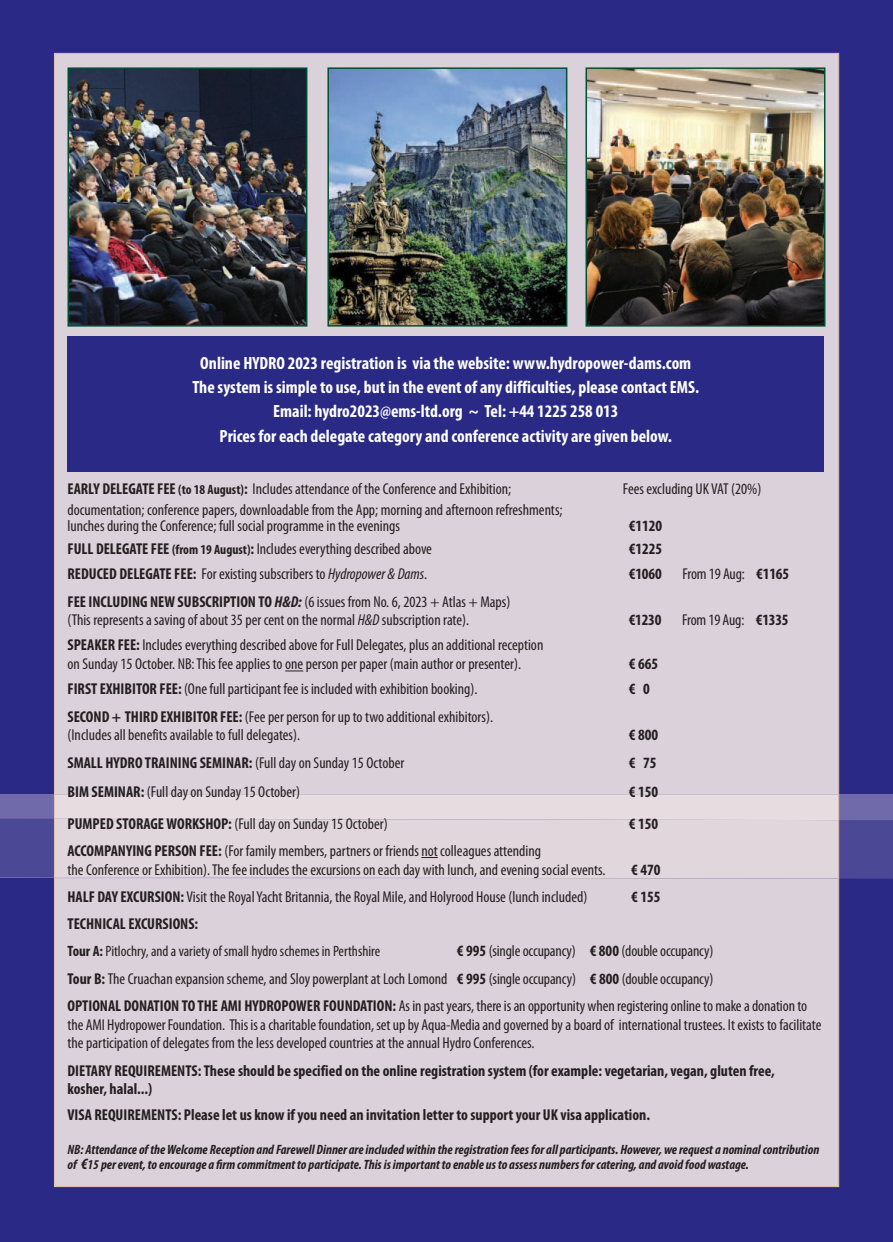
<style>
.page{position:relative;width:893px;height:1242px;background:#2a2a86}
.page>*{position:absolute;margin:0;border:0;box-sizing:border-box;transform-origin:0 0}
.t1{font:700 condensed 17.7px/24.3px "Myriad Pro";color:#fff;text-align:center}
.t2{font:condensed 15.75px/18.8px "Myriad Pro";color:#231f20}
.t3{font:700 condensed 15.75px/18.8px "Myriad Pro";color:#231f20}
.t4{font:condensed 15px "Myriad Pro";color:#231f20}
.t5{font:italic 700 condensed 13.5px/15px "Myriad Pro";color:#231f20}
.s1{font-weight:700}
.s2{font-weight:700;font-size:13.5px}
.s3{font-style:italic}
.s4{font-weight:700;font-style:italic}
.s5{font-weight:400}
.s6{font-size:15.75px}
</style>
<div class="page">
<div style="left:0;top:794px;width:893px;height:84px;background:#706aab"></div>
<svg style="left:0;top:818px;width:893px;height:60px;background:#514d98"></svg>
<div style="left:56px;top:55px;width:781px;height:1130px;background:#dbd1da"></div>
<div style="left:56px;top:794px;width:781px;height:24px;background:#e7dde0"></div>
<div style="left:56px;top:818px;width:781px;height:60px;background:#e1d6dc"></div>
<div style="left:67px;top:336px;width:757px;height:136px;background:#2a2a86"></div>
<svg style="left:285px;top:670px;width:18px;height:1px"></svg>
<svg style="left:421px;top:857px;width:17px;height:1px"></svg>
<img style="left:70px;top:70px;width:234px;height:254px">
<div style="left:67px;top:67px;width:240px;height:260px;border:2px solid #005133"></div>
<img style="left:330px;top:70px;width:234px;height:254px">
<div style="left:327px;top:67px;width:240px;height:260px;border:2px solid #005133"></div>
<img style="left:588px;top:70px;width:234px;height:254px">
<div style="left:585px;top:67px;width:240px;height:260px;border:2px solid #005133"></div>
<p class="t1" style="left:192px;top:352px;width:508px">Online HYDRO 2023 registration is via the website: www.hydropower-dams.com The system is simple to use, but in the event of any difficulties, please contact EMS.<br>Email: hydro2023@ems-ltd.org ~ Tel: +44 1225 258 013<br>Prices for each delegate category and conference activity are given below.</p>
<p class="t2" style="left:67px;top:480px;width:445px"><span class="s1">EARLY DELEGATE FEE</span> <span class="s2">(to 18 August)</span><span class="s1">:</span> Includes attendance of the Conference and Exhibition;</p>
<p class="t2" style="left:623px;top:480px;width:140px">Fees excluding UK VAT (20%)</p>
<p class="t2" style="left:67px;top:502px;width:497px;line-height:16.5px">documentation; conference papers, downloadable from the App; morning and afternoon refreshments; lunches during the Conference; full social programme in the evenings</p>
<p class="t3" style="left:629px;top:518px;width:35px">€1120</p>
<p class="t2" style="left:68px;top:541px;width:366px"><span class="s1">FULL DELEGATE FEE</span> <span class="s2">(from 19 August)</span><span class="s1">:</span> Includes everything described above</p>
<p class="t3" style="left:629px;top:541px;width:35px">€1225</p>
<p class="t2" style="left:68px;top:566px;width:361px"><span class="s1">REDUCED DELEGATE FEE:</span> For existing subscribers to <span class="s3">Hydropower &amp; Dams</span>.</p>
<p class="t3" style="left:629px;top:566px;width:34px">€1060</p>
<p class="t2" style="left:682px;top:566px;width:108px">From 19 Aug: <span class="s1">€1165</span></p>
<p class="t2" style="left:68px;top:593px;width:444px"><span class="s1">FEE INCLUDING NEW SUBSCRIPTION TO</span> <span class="s4">H&amp;D:</span> (6 issues from No. 6, 2023 + Atlas + Maps) (This represents a saving of about 35 per cent on the normal <span class="s3">H&amp;D</span> subscription rate).</p>
<p class="t3" style="left:629px;top:612px;width:34px">€1230</p>
<p class="t2" style="left:682px;top:612px;width:108px">From 19 Aug: <span class="s1">€1335</span></p>
<p class="t2" style="left:68px;top:637px;width:477px"><span class="s1">SPEAKER FEE:</span> Includes everything described above for Full Delegates, plus an additional reception on Sunday 15 October. NB: This fee applies to one person per paper (main author or presenter).</p>
<p class="t3" style="left:629px;top:656px;width:31px">€ 665</p>
<p class="t2" style="left:68px;top:681px;width:412px"><span class="s1">FIRST EXHIBITOR FEE:</span> (One full participant fee is included with exhibition booking).</p>
<p class="t3" style="left:629px;top:681px;width:22px">€ 0</p>
<p class="t2" style="left:68px;top:708px;width:427px"><span class="s1">SECOND + THIRD EXHIBITOR FEE:</span> (Fee per person for up to two additional exhibitors). (Includes all benefits available to full delegates).</p>
<p class="t3" style="left:629px;top:727px;width:31px">€ 800</p>
<p class="t3" style="left:68px;top:754px;width:338px">SMALL HYDRO TRAINING SEMINAR: <span class="s5">(Full day on Sunday 15 October</span></p>
<p class="t3" style="left:629px;top:754px;width:29px">€ 75</p>
<p class="t2" style="left:68px;top:783px;width:234px"><span class="s1">BIM SEMINAR:</span> (Full day on Sunday 15 October)</p>
<p class="t3" style="left:629px;top:783px;width:31px">€ 150</p>
<p class="t2" style="left:68px;top:815px;width:322px"><span class="s1">PUMPED STORAGE WORKSHOP:</span> (Full day on Sunday 15 October)</p>
<p class="t3" style="left:629px;top:815px;width:31px">€ 150</p>
<p class="t2" style="left:67px;top:842px;width:540px"><span class="s1">ACCOMPANYING PERSON FEE:</span> (For family members, partners or friends not colleagues attending<br>the Conference or Exhibition). The fee includes the excursions on each day with lunch, and evening social events.</p>
<p class="t3" style="left:631px;top:861px;width:31px">€ 470</p>
<p class="t2" style="left:68px;top:888px;width:521px"><span class="s1">HALF DAY EXCURSION:</span> Visit the Royal Yacht Britannia, the Royal Mile, and Holyrood House (lunch included)</p>
<p class="t3" style="left:631px;top:888px;width:31px">€ 155</p>
<p class="t3" style="left:68px;top:916px;width:132px">TECHNICAL EXCURSIONS:</p>
<p class="t4" style="left:67px;top:946px;width:314px"><span class="s1">Tour A:</span> Pitlochry, and a variety of small hydro schemes in Perthshire</p>
<p class="t2" style="left:67px;top:939px;width:741px;line-height:27.3px;text-indent:389px"><span class="s1">€ 995</span> (single occupancy) <span class="s1">€ 800</span> (double occupancy)<br><span class="s1">Tour B:</span> The Cruachan expansion scheme, and Sloy powerplant at Loch Lomond <span class="s1">€ 995</span> (single occupancy) <span class="s1">€ 800</span> (double occupancy)<br><span class="s1">OPTIONAL DONATION TO THE AMI HYDROPOWER FOUNDATION:</span> As in past years, there is an opportunity when registering online to make a donation to</p>
<p class="t2" style="left:67px;top:1016px;width:755px">the AMI Hydropower Foundation. This is a charitable foundation, set up by Aqua-Media and governed by a board of international trustees. It exists to facilitate the participation of delegates from the less developed countries at the annual Hydro Conferences.</p>
<p class="t3" style="left:67px;top:1062px;width:709px">DIETARY REQUIREMENTS: These should be specified on the online registration system (for example: vegetarian, vegan, gluten free, kosher, halal...)</p>
<p class="t3" style="left:67px;top:1106px;width:584px">VISA REQUIREMENTS: Please let us know if you need an invitation letter to support your UK visa application.</p>
<p class="t5" style="left:67px;top:1143px;width:753px">NB: Attendance of the Welcome Reception and Farewell Dinner are included within the registration fees for all participants. However, we request a nominal contribution of <span class="s6">€</span>15 per event, to encourage a firm commitment to participate. This is important to enable us to assess numbers for catering, and avoid food wastage.</p>
</div>
